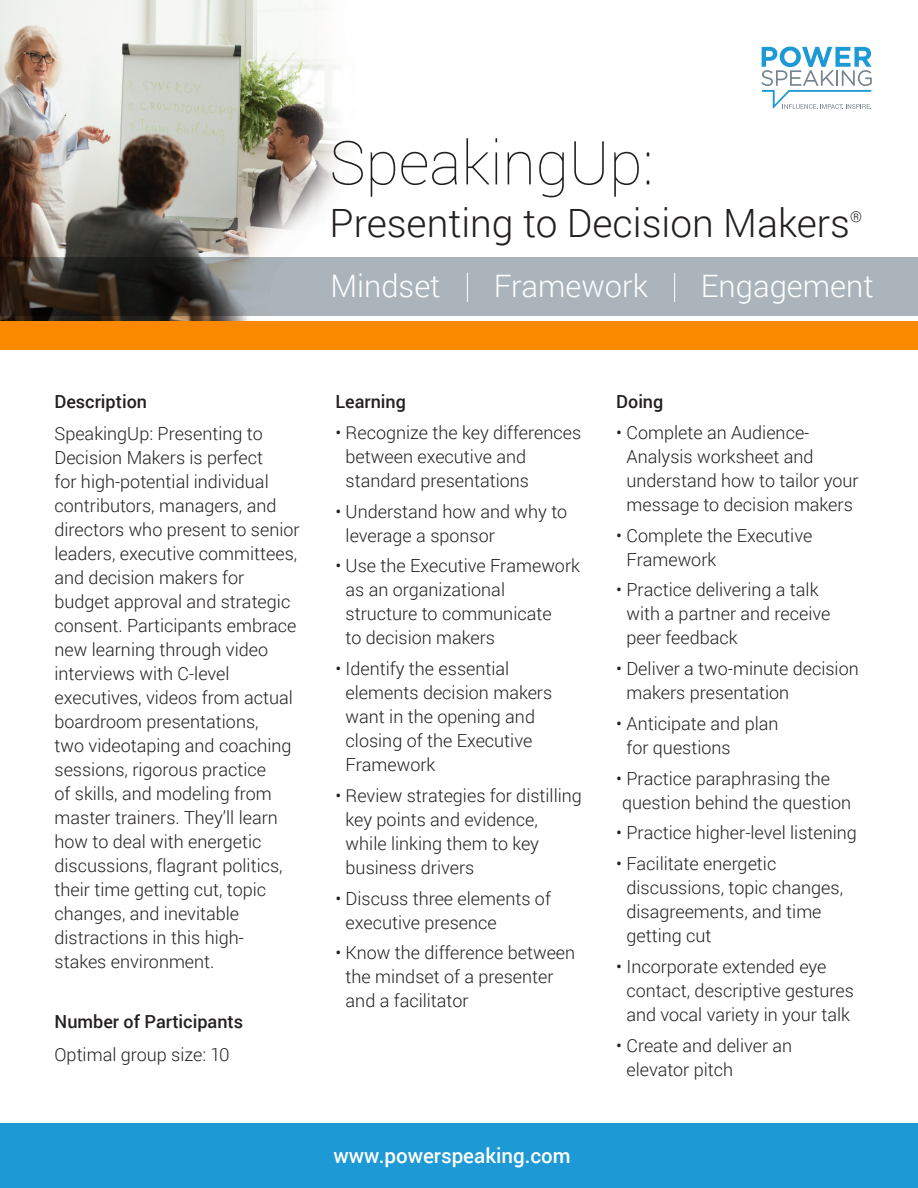
<style>
.page{position:relative;width:918px;height:1188px;background:#fff}
.page>*{position:absolute;margin:0;border:0;box-sizing:border-box;transform-origin:0 0}
.t1{font:100 60.6px "Roboto";color:#231f20}
.t2{font:300 39px "Roboto";color:#231f20}
.t3{font:300 30.9px "Roboto";color:#fff}
.t4{font:500 20.55px "Roboto";color:#fff}
.t5{font:300 18px/24px "Roboto";color:#231f20}
.t6{font:500 18px "Roboto";color:#231f20}
.t7{font:300 15px "Roboto";color:#231f20}
</style>
<div class="page">
<img style="left:0;top:0;width:345px;height:321px">
<svg style="left:761px;top:47px;width:111px;height:62px"></svg>
<div style="left:0;top:1123px;width:918px;height:65px;background:#1d99d6"></div>
<div style="left:0;top:321px;width:918px;height:28px;background:#fa8900"></div>
<svg style="left:0;top:257px;width:918px;height:59px;background:#8b9194"></svg>
<svg style="left:674px;top:273px;width:1px;height:29px"></svg>
<svg style="left:467px;top:273px;width:1px;height:29px"></svg>
<p class="t1" style="left:329px;top:121px;width:325px">SpeakingUp:</p>
<p class="t2" style="left:330px;top:196px;width:522px">Presenting to Decision Makers</p>
<p class="t7" style="left:850px;top:206px;width:14px">®</p>
<p class="t3" style="left:330px;top:264px;width:112px">Mindset</p>
<p class="t3" style="left:494px;top:264px;width:156px">Framework</p>
<p class="t3" style="left:701px;top:264px;width:174px">Engagement</p>
<p class="t6" style="left:55px;top:389px;width:94px">Description</p>
<p class="t5" style="left:55px;top:421px;width:247px">SpeakingUp: Presenting to<br>Decision Makers is perfect<br>for high-potential individual contributors, managers, and directors who present to senior leaders, executive committees, and decision makers for budget approval and strategic consent. Participants embrace new learning through video interviews with C-level executives, videos from actual boardroom presentations,<br>two videotaping and coaching sessions, rigorous practice<br>of skills, and modeling from master trainers. They’ll learn how to deal with energetic discussions, flagrant politics, their time getting cut, topic changes, and inevitable distractions in this high&shy;stakes environment.</p>
<p class="t6" style="left:55px;top:1009px;width:190px">Number of Participants</p>
<p class="t5" style="left:55px;top:1042px;width:177px">Optimal group size: 10</p>
<p class="t6" style="left:335px;top:389px;width:72px">Learning</p>
<p class="t5" style="left:346px;top:420px;width:237px;text-indent:-10px">• Recognize the key differences between executive and standard presentations</p>
<p class="t5" style="left:346px;top:499px;width:223px;text-indent:-10px">• Understand how and why to leverage a sponsor</p>
<p class="t5" style="left:346px;top:553px;width:236px;text-indent:-10px">• Use the Executive Framework as an organizational structure to communicate<br>to decision makers</p>
<p class="t5" style="left:346px;top:656px;width:208px;text-indent:-10px">• Identify the essential elements decision makers want in the opening and closing of the Executive<br>Framework</p>
<p class="t5" style="left:346px;top:783px;width:238px;text-indent:-10px">• Review strategies for distilling key points and evidence, while linking them to key business drivers</p>
<p class="t5" style="left:346px;top:886px;width:207px;text-indent:-10px">• Discuss three elements of executive presence</p>
<p class="t5" style="left:346px;top:940px;width:231px;text-indent:-10px">• Know the difference between the mindset of a presenter and a facilitator</p>
<p class="t4" style="left:334px;top:1141px;width:239px">www.powerspeaking.com</p>
<p class="t6" style="left:616px;top:389px;width:49px">Doing</p>
<p class="t5" style="left:627px;top:420px;width:234px;text-indent:-10px">• Complete an Audience-<br>Analysis worksheet and understand how to tailor your message to decision makers</p>
<p class="t5" style="left:627px;top:523px;width:187px;text-indent:-10px">• Complete the Executive<br>Framework</p>
<p class="t5" style="left:627px;top:577px;width:205px;text-indent:-10px">• Practice delivering a talk with a partner and receive peer feedback</p>
<p class="t5" style="left:627px;top:656px;width:234px;text-indent:-10px">• Deliver a two-minute decision makers presentation</p>
<p class="t5" style="left:627px;top:711px;width:154px;text-indent:-10px">• Anticipate and plan for questions</p>
<p class="t5" style="left:622px;top:766px;width:231px;text-indent:-6px">• Practice paraphrasing the question behind the question</p>
<p class="t5" style="left:616px;top:820px;width:242px">• Practice higher-level listening</p>
<p class="t5" style="left:627px;top:851px;width:218px;text-indent:-10px">• Facilitate energetic discussions, topic changes, disagreements, and time getting cut</p>
<p class="t5" style="left:627px;top:954px;width:229px;text-indent:-10px">• Incorporate extended eye contact, descriptive gestures and vocal variety in your talk</p>
<p class="t5" style="left:627px;top:1033px;width:167px;text-indent:-10px">• Create and deliver an elevator pitch</p>
</div>
